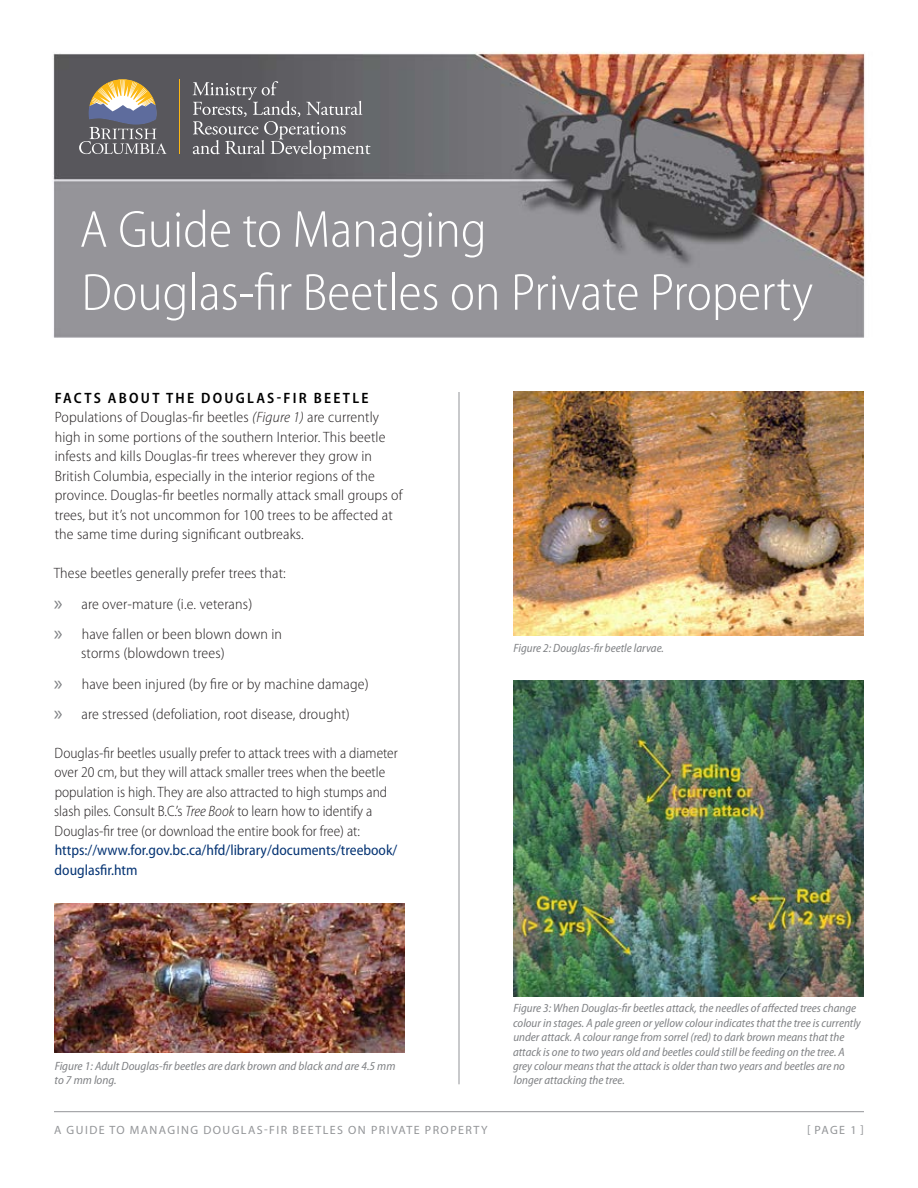
<style>
.page{position:relative;width:918px;height:1188px;background:#fff}
.page>*{position:absolute;margin:0;border:0;box-sizing:border-box;transform-origin:0 0}
.t1{font:300 semi-condensed 52.5px "Myriad Pro";color:#fff}
.t2{font:300 semi-condensed 15px/19.5px "Myriad Pro";letter-spacing:.01em;color:#231f20}
.t3{font:600 semi-condensed 15px "Myriad Pro";letter-spacing:.15em;color:#000}
.t4{font:italic semi-condensed 12px/14.4px "Myriad Pro";color:#808285}
.t5{font:12px "Myriad Pro";letter-spacing:.12em;color:#939598}
.s1{font-style:italic}
.s2{font-weight:400;font-stretch:normal;font-size:21.15px;color:#808285}
.s3{font-weight:400;color:#053474}
</style>
<div class="page">
<hr style="left:54px;top:1111px;width:810px;height:1px;background:#939598">
<hr style="left:459px;top:54px;width:1px;height:1030px;background:#939598">
<div style="left:440px;top:328px;width:47px;height:64px;background:#fff"></div>
<img style="left:52px;top:52px;width:813px;height:286px">
<img style="left:54px;top:904px;width:351px;height:149px">
<img style="left:513px;top:392px;width:351px;height:244px">
<img style="left:513px;top:680px;width:351px;height:316px">
<svg style="left:193px;top:81px;width:178px;height:78px;background:#727175"></svg>
<svg style="left:79px;top:79px;width:88px;height:75px;background:#868079"></svg>
<hr style="left:179px;top:79px;width:1px;height:75px;background:#fcb814">
<p class="t1" style="left:80px;top:201px;width:409px">A Guide to Managing</p>
<p class="t1" style="left:81px;top:264px;width:733px">Douglas-fir Beetles on Private Property</p>
<p class="t3" style="left:55px;top:389px;width:315px">FACTS ABOUT THE DOUGLAS-FIR BEETLE</p>
<p class="t2" style="left:55px;top:408px;width:349px">Populations of Douglas-fir beetles <span class="s1">(Figure 1)</span> are currently high in some portions of the southern Interior. This beetle infests and kills Douglas-fir trees wherever they grow in British Columbia, especially in the interior regions of the province. Douglas-fir beetles normally attack small groups of trees, but it’s not uncommon for 100 trees to be affected at the same time during significant outbreaks.</p>
<p class="t2" style="left:54px;top:564px;width:234px">These beetles generally prefer trees that:</p>
<p class="t2" style="left:54px;top:594px;width:200px"><span class="s2">»</span> are over-mature (i.e. veterans)</p>
<p class="t2" style="left:81px;top:624px;width:202px;text-indent:-27px"><span class="s2">»</span> have fallen or been blown down in storms (blowdown trees)</p>
<p class="t2" style="left:54px;top:674px;width:316px"><span class="s2">»</span> have been injured (by fire or by machine damage)</p>
<p class="t2" style="left:54px;top:705px;width:298px"><span class="s2">»</span> are stressed (defoliation, root disease, drought)</p>
<p class="t2" style="left:54px;top:744px;width:345px">Douglas-fir beetles usually prefer to attack trees with a diameter over 20 cm, but they will attack smaller trees when the beetle population is high. They are also attracted to high stumps and slash piles. Consult B.C.’s <span class="s1">Tree Book</span> to learn how to identify a Douglas-fir tree (or download the entire book for free) at: <span class="s3">https://www.for.gov.bc.ca/hfd/library/documents/treebook/ douglasfir.htm</span></p>
<p class="t4" style="left:55px;top:1059px;width:342px">Figure 1: Adult Douglas-fir beetles are dark brown and black and are 4.5 mm to 7 mm long.</p>
<p class="t4" style="left:514px;top:641px;width:152px">Figure 2: Douglas-fir beetle larvae.</p>
<p class="t4" style="left:513px;top:1001px;width:349px">Figure 3: When Douglas-fir beetles attack, the needles of affected trees change colour in stages. A pale green or yellow colour indicates that the tree is currently under attack. A colour range from sorrel (red) to dark brown means that the attack is one to two years old and beetles could still be feeding on the tree. A grey colour means that the attack is older than two years and beetles are no longer attacking the tree.</p>
<p class="t5" style="left:54px;top:1123px;width:435px">A GUIDE TO MANAGING DOUGLAS-FIR BEETLES ON PRIVATE PROPERTY</p>
<p class="t5" style="left:807px;top:1123px;width:58px">[ PAGE 1 ]</p>
</div>
